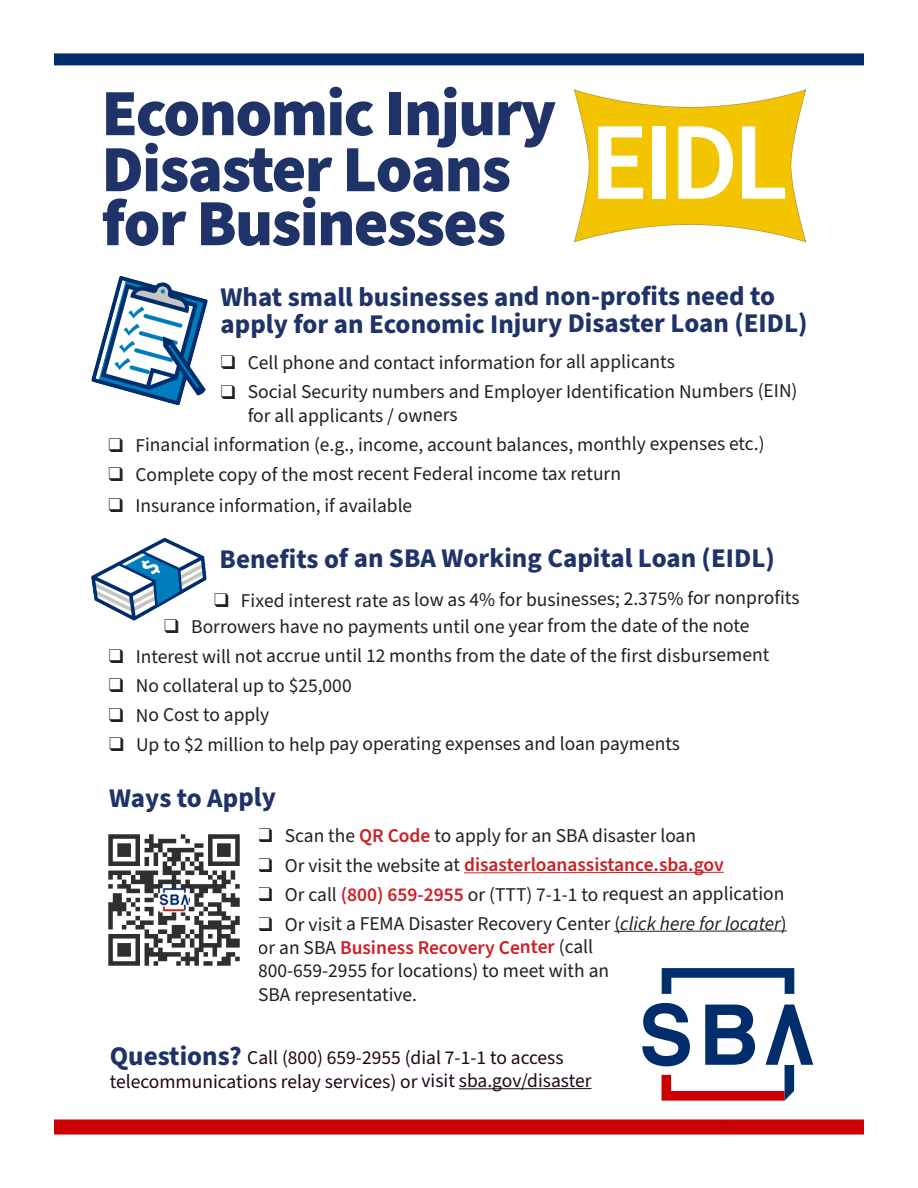
<style>
.page{position:relative;width:918px;height:1188px;background:#fff}
.page>*{position:absolute;margin:0;border:0;box-sizing:border-box;transform-origin:0 0}
.t1{font:600 110.7px "Source Sans Pro";color:#fff}
.t2{font:900 66px/55.1px "Source Sans Pro";letter-spacing:-.025em;color:#1f3369}
.t3{font:700 27px/27px "Source Sans Pro";letter-spacing:-.005em;color:#1f3369}
.t4{font:19.5px/23.5px "Source Sans Pro";letter-spacing:-.005em;color:#231f20}
.t5{font:19.5px/23.5px "Source Sans Pro";letter-spacing:-.005em;color:#1f090b}
.t6{font:600 19.5px "Source Sans Pro";letter-spacing:-.005em;color:#cd2027}
.s1{font-weight:600;color:#cd2027}
.s2{color:#231f20}
.s3{font-weight:400;color:#231f20}
.s4{font-style:italic}
.s5{font-weight:700;font-size:27px;color:#1f3369}
</style>
<div class="page">
<svg style="left:464px;top:871px;width:260px;height:3px"></svg>
<hr style="left:614px;top:930px;width:173px;height:2px;background:#231f20">
<hr style="left:459px;top:1088px;width:133px;height:1px;background:#1f090b">
<img style="left:108px;top:834px;width:132px;height:132px">
<div style="left:54px;top:1120px;width:810px;height:15px;background:#c00"></div>
<div style="left:54px;top:53px;width:810px;height:12px;background:#002e6d"></div>
<svg style="left:662px;top:968px;width:132px;height:26px"></svg>
<svg style="left:642px;top:1003px;width:171px;height:98px"></svg>
<img style="left:575px;top:89px;width:231px;height:154px">
<img style="left:91px;top:276px;width:117px;height:130px">
<img style="left:91px;top:538px;width:116px;height:83px">
<p class="t2" style="left:101px;top:87px;width:457px">Economic Injury<br>Disaster Loans for Businesses</p>
<p class="t1" style="left:589px;top:88px;width:201px">EIDL</p>
<p class="t3" style="left:221px;top:284px;width:589px">What small businesses and non-profits need to apply for an Economic Injury Disaster Loan (EIDL)</p>
<p class="t4" style="left:221px;top:351px;width:456px">❑ Cell phone and contact information for all applicants</p>
<p class="t4" style="left:248px;top:380px;width:551px;text-indent:-27px">❑ Social Security numbers and Employer Identification Numbers (EIN) for all applicants / owners</p>
<p class="t4" style="left:108px;top:433px;width:658px">❑ Financial information (e.g., income, account balances, monthly expenses etc.)</p>
<p class="t4" style="left:108px;top:463px;width:514px">❑ Complete copy of the most recent Federal income tax return</p>
<p class="t4" style="left:109px;top:494px;width:305px">❑ Insurance information, if available</p>
<p class="t3" style="left:220px;top:545px;width:557px">Benefits of an SBA Working Capital Loan (EIDL)</p>
<p class="t4" style="left:214px;top:588px;width:587px">❑ Fixed interest rate as low as 4% for businesses; 2.375% for nonprofits</p>
<p class="t4" style="left:164px;top:615px;width:587px">❑ Borrowers have no payments until one year from the date of the note</p>
<p class="t4" style="left:109px;top:644px;width:662px">❑ Interest will not accrue until 12 months from the date of the first disbursement</p>
<p class="t4" style="left:109px;top:674px;width:244px">❑ No collateral up to $25,000</p>
<p class="t4" style="left:109px;top:704px;width:162px">❑ No Cost to apply</p>
<p class="t4" style="left:109px;top:733px;width:573px">❑ Up to $2 million to help pay operating expenses and loan payments</p>
<p class="t3" style="left:109px;top:785px;width:168px">Ways to Apply</p>
<p class="t4" style="left:258px;top:824px;width:440px">❑ Scan the <span class="s1">QR Code</span> to apply for an SBA disaster loan</p>
<p class="t6" style="left:258px;top:852px;width:468px"><span class="s2">❑</span> <span class="s3">Or visit the website at</span> disasterloanassistance.sba.gov</p>
<p class="t4" style="left:258px;top:883px;width:528px">❑ Or call <span class="s1">(800) 659-2955</span> or (TTT) 7-1-1 to request an application</p>
<p class="t4" style="left:258px;top:913px;width:530px">❑ Or visit a FEMA Disaster Recovery Center (<span class="s4">click here for locater</span>) or an SBA <span class="s1">Business Recovery Center</span> (call<br>800-659-2955 for locations) to meet with an<br>SBA representative.</p>
<p class="t5" style="left:110px;top:1047px;width:483px"><span class="s5">Questions?</span> Call (800) 659-2955 (dial 7-1-1 to access telecommunications relay services) or visit sba.gov/disaster</p>
</div>
